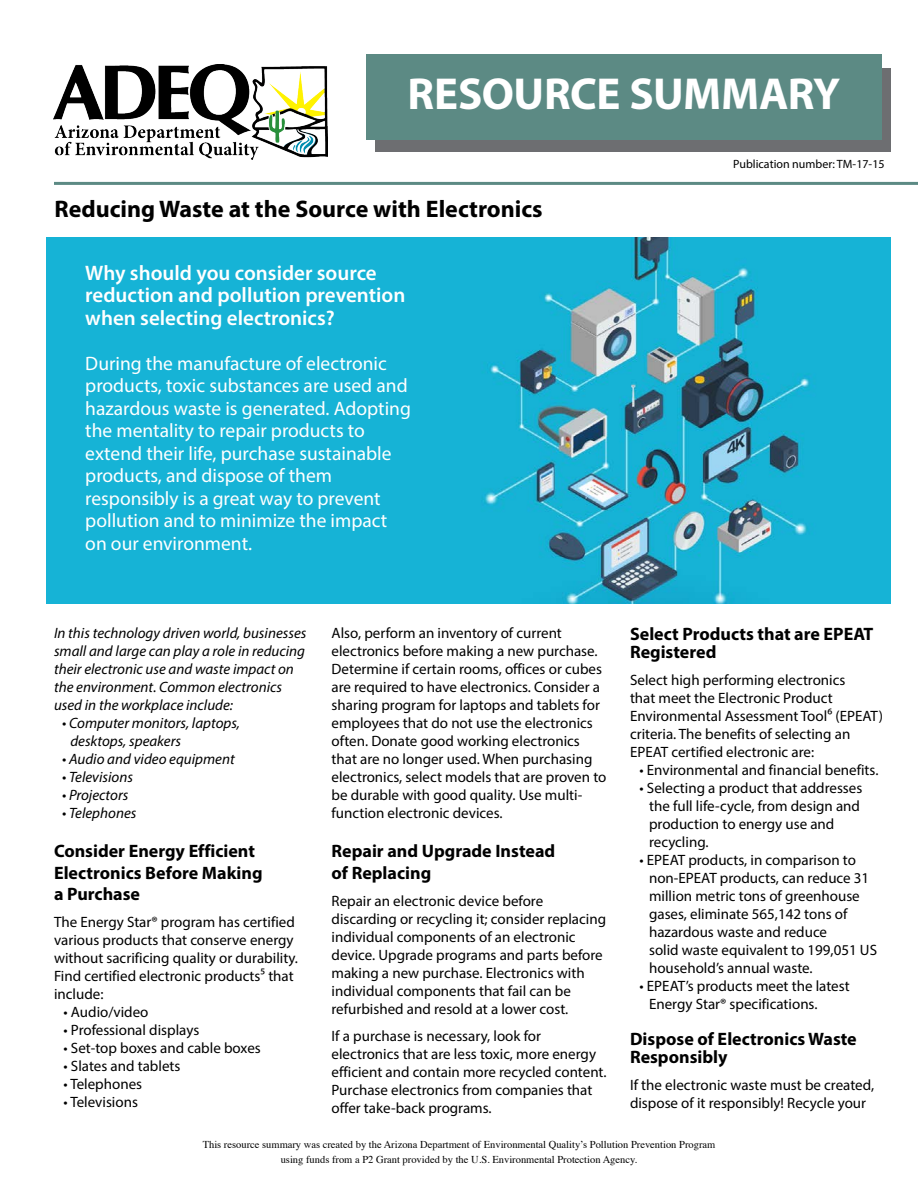
<style>
.page{position:relative;width:918px;height:1188px;background:#fff}
.page>*{position:absolute;margin:0;border:0;box-sizing:border-box;transform-origin:0 0}
.t1{font:700 45px "Myriad Pro";letter-spacing:-.01em;color:#fff}
.t2{font:700 24px "Myriad Pro";color:#000}
.t3{font:600 21px/22.5px "Myriad Pro";color:#fff}
.t4{font:19.5px/22.5px "Myriad Pro";color:#fff}
.t5{font:700 18px/21.6px "Myriad Pro";color:#000}
.t6{font:15px/18px "Myriad Pro";color:#000}
.t7{font:italic 15px/18px "Myriad Pro";color:#000}
.t8{font:12px "Myriad Pro";color:#000}
.t9{font:10.5px/15px "Times";color:#000;text-align:center}
</style>
<div class="page">
<img style="left:53px;top:65px;width:274px;height:94px">
<div style="left:375px;top:68px;width:516px;height:84px;background:#6d6e71"></div>
<div style="left:366px;top:54px;width:516px;height:86px;background:#5c8a84"></div>
<hr style="left:54px;top:182px;width:864px;height:3px;background:#5c8a84">
<img style="left:46px;top:238px;width:845px;height:365px">
<h1 class="t1" style="left:408px;top:65px;width:434px">RESOURCE SUMMARY</h1>
<h2 class="t2" style="left:55px;top:193px;width:490px">Reducing Waste at the Source with Electronics</h2>
<h3 class="t3" style="left:85px;top:261px;width:322px">Why should you consider source reduction and pollution prevention when selecting electronics?</h3>
<p class="t4" style="left:85px;top:352px;width:327px">During the manufacture of electronic products, toxic substances are used and hazardous waste is generated. Adopting the mentality to repair products to extend their life, purchase sustainable products, and dispose of them responsibly is a great way to prevent pollution and to minimize the impact on our environment.</p>
<p class="t8" style="left:733px;top:156px;width:153px">Publication number: TM-17-15</p>
<p class="t7" style="left:54px;top:623px;width:254px">In this technology driven world, businesses small and large can play a role in reducing their electronic use and waste impact on the environment. Common electronics used in the workplace include:</p>
<p class="t7" style="left:70px;top:713px;width:171px;text-indent:-8px">• Computer monitors, laptops, desktops, speakers</p>
<p class="t7" style="left:62px;top:749px;width:174px">• Audio and video equipment</p>
<p class="t7" style="left:62px;top:767px;width:72px">• Televisions</p>
<p class="t7" style="left:62px;top:785px;width:68px">• Projectors</p>
<p class="t7" style="left:62px;top:803px;width:76px">• Telephones</p>
<p class="t5" style="left:54px;top:840px;width:210px">Consider Energy Efficient<br>Electronics Before Making a Purchase</p>
<p class="t6" style="left:54px;top:913px;width:246px">The Energy Star® program has certified various products that conserve energy without sacrificing quality or durability.<br>Find certified electronic products5 that include:</p>
<p class="t6" style="left:64px;top:1003px;width:86px">• Audio/video</p>
<p class="t6" style="left:64px;top:1021px;width:137px">• Professional displays</p>
<p class="t6" style="left:64px;top:1039px;width:199px">• Set-top boxes and cable boxes</p>
<p class="t6" style="left:64px;top:1057px;width:118px">• Slates and tablets</p>
<p class="t6" style="left:64px;top:1075px;width:80px">• Telephones</p>
<p class="t6" style="left:64px;top:1093px;width:76px">• Televisions</p>
<p class="t6" style="left:332px;top:623px;width:276px">Also, perform an inventory of current electronics before making a new purchase.<br>Determine if certain rooms, offices or cubes are required to have electronics. Consider a sharing program for laptops and tablets for employees that do not use the electronics often. Donate good working electronics that are no longer used. When purchasing electronics, select models that are proven to be durable with good quality. Use multi&shy;function electronic devices.</p>
<p class="t5" style="left:332px;top:840px;width:225px">Repair and Upgrade Instead of Replacing</p>
<p class="t6" style="left:332px;top:892px;width:276px">Repair an electronic device before discarding or recycling it; consider replacing individual components of an electronic device. Upgrade programs and parts before making a new purchase. Electronics with individual components that fail can be refurbished and resold at a lower cost.</p>
<p class="t6" style="left:332px;top:1027px;width:277px">If a purchase is necessary, look for electronics that are less toxic, more energy efficient and contain more recycled content.<br>Purchase electronics from companies that offer take-back programs.</p>
<p class="t5" style="left:630px;top:624px;width:245px;line-height:18px">Select Products that are EPEAT<br>Registered</p>
<p class="t6" style="left:630px;top:671px;width:255px">Select high performing electronics<br>that meet the Electronic Product Environmental Assessment Tool⁶ (EPEAT) criteria. The benefits of selecting an EPEAT certified electronic are:</p>
<p class="t6" style="left:640px;top:761px;width:240px">• Environmental and financial benefits.</p>
<p class="t6" style="left:649px;top:779px;width:215px;text-indent:-10px">• Selecting a product that addresses the full life-cycle, from design and production to energy use and recycling.</p>
<p class="t6" style="left:649px;top:851px;width:230px;text-indent:-10px">• EPEAT products, in comparison to non-EPEAT products, can reduce 31 million metric tons of greenhouse gases, eliminate 565,142 tons of hazardous waste and reduce<br>solid waste equivalent to 199,051 US household’s annual waste.</p>
<p class="t6" style="left:649px;top:977px;width:202px;text-indent:-10px">• EPEAT’s products meet the latest<br>Energy Star® specifications.</p>
<p class="t5" style="left:630px;top:1029px;width:228px;line-height:18px">Dispose of Electronics Waste<br>Responsibly</p>
<p class="t6" style="left:630px;top:1076px;width:246px">If the electronic waste must be created, dispose of it responsibly! Recycle your</p>
<p class="t9" style="left:203px;top:1136px;width:514px">This resource summary was created by the Arizona Department of Environmental Quality’s Pollution Prevention Program using funds from a P2 Grant provided by the U.S. Environmental Protection Agency.</p>
</div>
